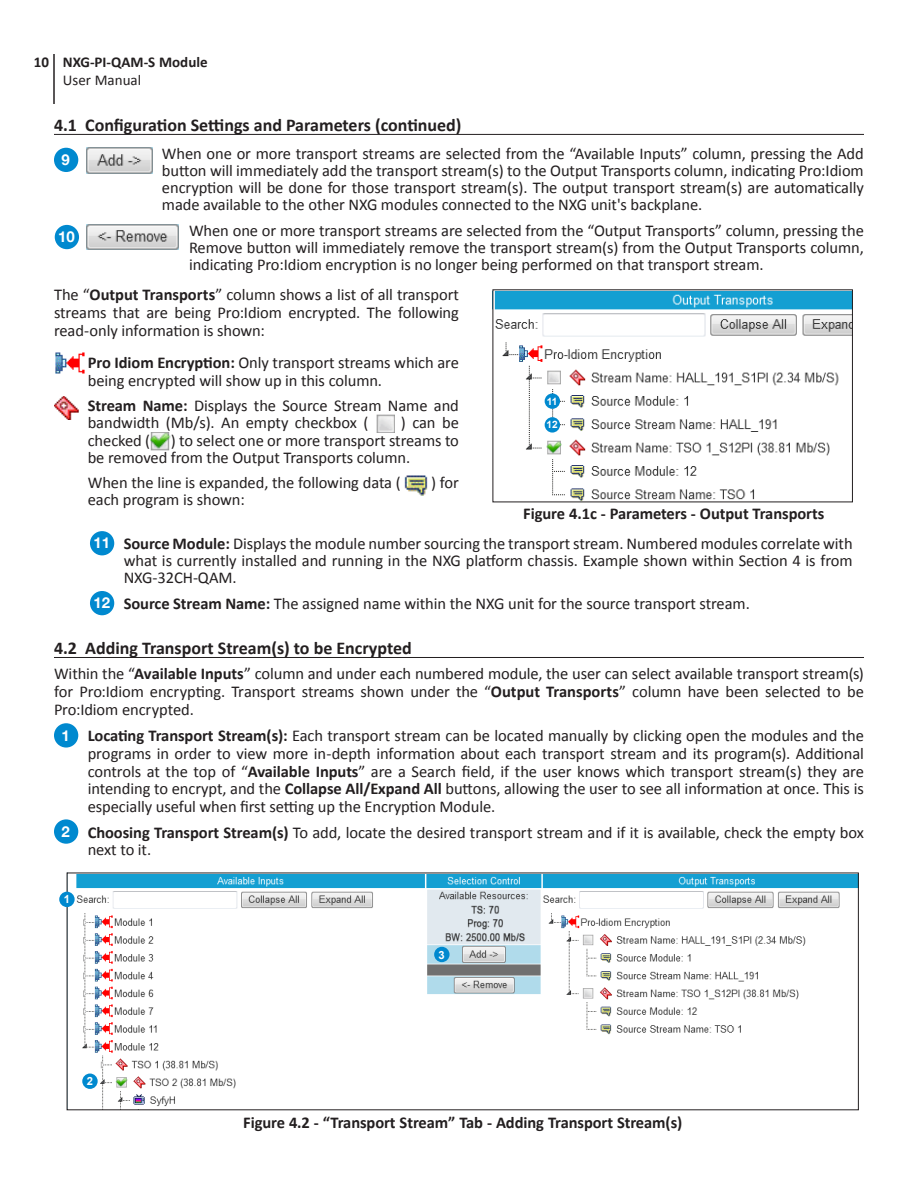
<style>
.page{position:relative;width:918px;height:1188px;background:#fff}
.page>*{position:absolute;margin:0;border:0;box-sizing:border-box;transform-origin:0 0}
.Sub-Section_Title__C{font:700 18px "Calibri";color:#231f20}
.Sub-Section_Title{font:700 18px "Calibri";color:#231f20}
.User-Interface_-_Num{font:16.5px/17.2px "Calibri";letter-spacing:-.005em;color:#231f20;text-align:justify}
.Body{font:16.5px/18px "Calibri";letter-spacing:-.005em;color:#231f20;text-align:justify}
.Image_Captions{font:700 16.5px "Calibri";letter-spacing:-.005em;color:#231f20}
.t1{font:700 15px "Calibri";color:#231f20}
.t2{font:15px "Calibri";color:#231f20}
.Numbered_Steps__GUI{font:700 15px "Helvetica Neue";color:#fff}
.Numbering_-_Single{font:700 11.25px "Arial";color:#fff}
.Numbering_-_Double{font:700 10.2px "Arial";color:#fff}
.s1{font-weight:700}
</style>
<div class="page">
<hr style="left:53px;top:54px;width:2px;height:50px;background:#231f20">
<hr style="left:54px;top:657px;width:810px;height:1px;background:#231f20">
<div style="left:54px;top:723px;width:24px;height:25px;background:#0089cf;border-radius:50%"></div>
<div style="left:54px;top:819px;width:24px;height:25px;background:#0089cf;border-radius:50%"></div>
<img style="left:70px;top:875px;width:787px;height:233px">
<div style="left:59px;top:892px;width:16px;height:15px;background:#0089cf;border-radius:50%"></div>
<div style="left:82px;top:1074px;width:16px;height:15px;background:#0089cf;border-radius:50%"></div>
<div style="left:434px;top:947px;width:16px;height:15px;background:#0089cf;border-radius:50%"></div>
<hr style="left:54px;top:134px;width:810px;height:1px;background:#231f20">
<div style="left:90px;top:531px;width:24px;height:24px;background:#0089cf;border-radius:50%"></div>
<div style="left:90px;top:591px;width:24px;height:24px;background:#0089cf;border-radius:50%"></div>
<img style="left:494px;top:291px;width:357px;height:209px">
<div style="left:545px;top:393px;width:15px;height:16px;background:#0089cf;border-radius:50%"></div>
<div style="left:545px;top:417px;width:15px;height:16px;background:#0089cf;border-radius:50%"></div>
<img style="left:150px;top:433px;width:20px;height:17px">
<img style="left:55px;top:396px;width:23px;height:24px">
<img style="left:55px;top:352px;width:30px;height:22px">
<img style="left:377px;top:415px;width:18px;height:18px">
<img style="left:404px;top:476px;width:24px;height:19px">
<div style="left:55px;top:225px;width:24px;height:24px;background:#0089cf;border-radius:50%"></div>
<img style="left:87px;top:225px;width:91px;height:25px">
<img style="left:87px;top:148px;width:66px;height:25px">
<div style="left:54px;top:148px;width:24px;height:24px;background:#0089cf;border-radius:50%"></div>
<p class="t1" style="left:34px;top:52px;width:175px">10 NXG-PI-QAM-S Module</p>
<p class="t2" style="left:63px;top:70px;width:80px">User Manual</p>
<p class="Sub-Section_Title__C" style="left:54px;top:113px;width:409px">4.1 Configuration Settings and Parameters (continued)</p>
<p class="Numbered_Steps__GUI" style="left:62px;top:151px;width:10px">9</p>
<p class="Numbered_Steps__GUI" style="left:58px;top:228px;width:18px">10</p>
<p class="User-Interface_-_Num" style="left:162px;top:145px;width:703px">When one or more transport streams are selected from the “Available Inputs” column, pressing the Add button will immediately add the transport stream(s) to the Output Transports column, indicating Pro:Idiom encryption will be done for those transport stream(s). The output transport stream(s) are automatically made available to the other NXG modules connected to the NXG unit's backplane.</p>
<p class="User-Interface_-_Num" style="left:189px;top:221px;width:676px">When one or more transport streams are selected from the “Output Transports” column, pressing the Remove button will immediately remove the transport stream(s) from the Output Transports column, indicating Pro:Idiom encryption is no longer being performed on that transport stream.</p>
<p class="Body" style="left:54px;top:286px;width:407px">The “<span class="s1">Output Transports</span>” column shows a list of all transport streams that are being Pro:Idiom encrypted. The following read-only information is shown:</p>
<p class="User-Interface_-_Num" style="left:88px;top:353px;width:373px;line-height:18px"><span class="s1">Pro Idiom Encryption:</span> Only transport streams which are being encrypted will show up in this column.</p>
<p class="User-Interface_-_Num" style="left:88px;top:397px;width:373px"><span class="s1">Stream Name:</span> Displays the Source Stream Name and bandwidth (Mb/s). An empty checkbox (</p>
<p class="User-Interface_-_Num" style="left:88px;top:414px;width:373px;text-indent:313px">) can be checked ( ) to select one or more transport streams to be removed from the Output Transports column.</p>
<p class="User-Interface_-_Num" style="left:88px;top:474px;width:315px">When the line is expanded, the following data (</p>
<p class="User-Interface_-_Num" style="left:431px;top:474px;width:29px">) for</p>
<p class="User-Interface_-_Num" style="left:88px;top:491px;width:159px">each program is shown:</p>
<p class="Numbering_-_Double" style="left:547px;top:394px;width:12px">11</p>
<p class="Numbering_-_Double" style="left:547px;top:418px;width:13px">12</p>
<p class="Image_Captions" style="left:523px;top:503px;width:302px">Figure 4.1c - Parameters - Output Transports</p>
<p class="Numbered_Steps__GUI" style="left:93px;top:534px;width:18px">11</p>
<p class="Numbered_Steps__GUI" style="left:93px;top:594px;width:18px">12</p>
<p class="User-Interface_-_Num" style="left:124px;top:535px;width:731px"><span class="s1">Source Module:</span> Displays the module number sourcing the transport stream. Numbered modules correlate with what is currently installed and running in the NXG platform chassis. Example shown within Section 4 is from NXG-32CH-QAM.</p>
<p class="User-Interface_-_Num" style="left:124px;top:595px;width:628px"><span class="s1">Source Stream Name:</span> The assigned name within the NXG unit for the source transport stream.</p>
<p class="Sub-Section_Title" style="left:54px;top:636px;width:359px">4.2 Adding Transport Stream(s) to be Encrypted</p>
<p class="Body" style="left:54px;top:664px;width:811px">Within the “<span class="s1">Available Inputs</span>” column and under each numbered module, the user can select available transport stream(s) for Pro:Idiom encrypting. Transport streams shown under the “<span class="s1">Output Transports</span>” column have been selected to be Pro:Idiom encrypted.</p>
<p class="Numbered_Steps__GUI" style="left:62px;top:726px;width:10px">1</p>
<p class="User-Interface_-_Num" style="left:88px;top:727px;width:778px;line-height:17.7px"><span class="s1">Locating Transport Stream(s):</span> Each transport stream can be located manually by clicking open the modules and the programs in order to view more in-depth information about each transport stream and its program(s). Additional controls at the top of “<span class="s1">Available Inputs</span>” are a Search field, if the user knows which transport stream(s) they are intending to encrypt, and the <span class="s1">Collapse All/Expand All</span> buttons, allowing the user to see all information at once. This is especially useful when first setting up the Encryption Module.</p>
<p class="User-Interface_-_Num" style="left:88px;top:824px;width:778px"><span class="s1">Choosing Transport Stream(s)</span> To add, locate the desired transport stream and if it is available, check the empty box next to it.</p>
<p class="Numbered_Steps__GUI" style="left:62px;top:822px;width:10px">2</p>
<p class="Numbering_-_Single" style="left:64px;top:892px;width:8px">1</p>
<p class="Numbering_-_Single" style="left:87px;top:1074px;width:8px">2</p>
<p class="Numbering_-_Single" style="left:439px;top:947px;width:8px">3</p>
<p class="Image_Captions" style="left:243px;top:1112px;width:441px">Figure 4.2 - “Transport Stream” Tab - Adding Transport Stream(s)</p>
</div>
